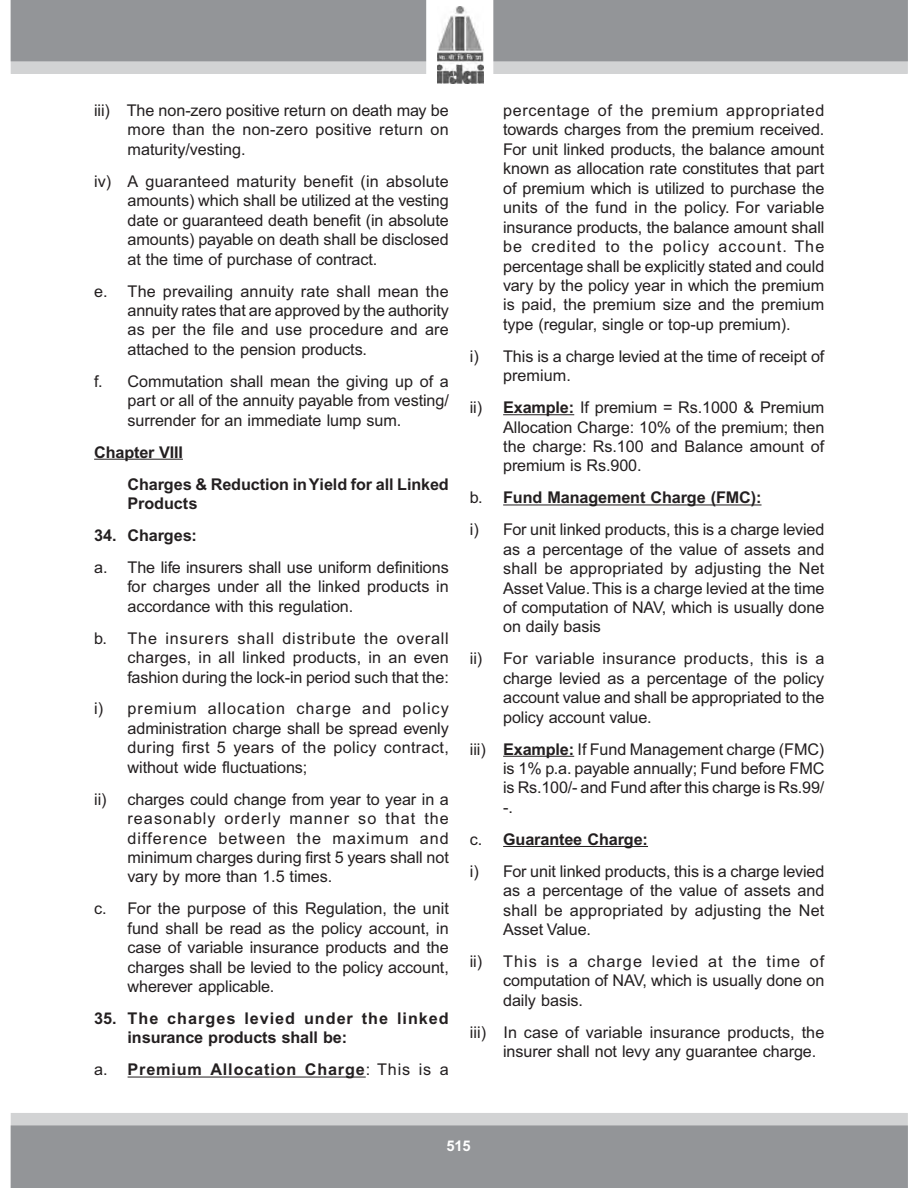
<style>
.page{position:relative;width:918px;height:1188px;background:#fff}
.page>*{position:absolute;margin:0;border:0;box-sizing:border-box;transform-origin:0 0}
.t1{font:16.2px/19.5px "Arial";letter-spacing:-.005em;color:#231f20;text-align:justify}
.t2{font:700 16.2px/19.4px "Arial";letter-spacing:.055em;color:#231f20}
.t3{font:700 16.2px/32px "Arial";letter-spacing:-.005em;color:#231f20}
.t4{font:700 14.7px "Arial";color:#fff}
.s1{font-weight:400}
.s2{font-weight:700}
</style>
<div class="page">
<svg style="left:11px;top:61px;width:896px;height:13px;background:#d0d1d2"></svg>
<div style="left:11px;top:0;width:896px;height:61px;background:#939598"></div>
<div style="left:11px;top:1114px;width:896px;height:73px;background:#d2d3d4"></div>
<div style="left:11px;top:1113px;width:896px;height:75px;border:1px solid #d2d3d4"></div>
<div style="left:11px;top:1126px;width:896px;height:61px;background:#939598"></div>
<div style="left:11px;top:1125px;width:896px;height:63px;border:1px solid #939598"></div>
<div style="left:427px;top:0;width:66px;height:83px;background:#fff"></div>
<div style="left:426px;top:0;width:67px;height:84px;border:1px solid #fff"></div>
<img style="left:437px;top:6px;width:46px;height:77px">
<hr style="left:94px;top:459px;width:65px;height:1px;background:#231f20">
<svg style="left:159px;top:459px;width:24px;height:1px"></svg>
<hr style="left:128px;top:1077px;width:217px;height:1px;background:#231f20">
<svg style="left:345px;top:1077px;width:21px;height:1px"></svg>
<hr style="left:503px;top:414px;width:71px;height:1px;background:#231f20">
<hr style="left:503px;top:505px;width:85px;height:1px;background:#231f20">
<hr style="left:598px;top:505px;width:89px;height:1px;background:#231f20">
<hr style="left:697px;top:505px;width:65px;height:1px;background:#231f20">
<hr style="left:503px;top:756px;width:71px;height:1px;background:#231f20">
<hr style="left:503px;top:846px;width:121px;height:1px;background:#231f20">
<svg style="left:624px;top:846px;width:24px;height:1px"></svg>
<p class="t1" style="left:128px;top:102px;width:323px;text-indent:-33px">iii) The non-zero positive return on death may be more than the non-zero positive return on maturity/vesting.</p>
<p class="t1" style="left:128px;top:173px;width:323px;text-indent:-33px">iv) A guaranteed maturity benefit (in absolute amounts) which shall be utilized at the vesting date or guaranteed death benefit (in absolute amounts) payable on death shall be disclosed at the time of purchase of contract.</p>
<p class="t1" style="left:128px;top:283px;width:323px;text-indent:-33px">e. The prevailing annuity rate shall mean the annuity rates that are approved by the authority as per the file and use procedure and are attached to the pension products.</p>
<p class="t1" style="left:128px;top:373px;width:323px;text-indent:-33px">f. Commutation shall mean the giving up of a part or all of the annuity payable from vesting/ surrender for an immediate lump sum.</p>
<p class="t3" style="left:128px;top:438px;width:323px;text-indent:-33px">Chapter VIII<br>Charges &amp; Reduction in Yield for all Linked</p>
<p class="t3" style="left:128px;top:489px;width:71px">Products</p>
<p class="t3" style="left:94px;top:521px;width:104px">34. Charges:</p>
<p class="t1" style="left:128px;top:559px;width:323px;text-indent:-33px">a. The life insurers shall use uniform definitions for charges under all the linked products in accordance with this regulation.</p>
<p class="t1" style="left:128px;top:630px;width:323px;text-indent:-33px">b. The insurers shall distribute the overall charges, in all linked products, in an even fashion during the lock-in period such that the:</p>
<p class="t1" style="left:128px;top:701px;width:323px;text-indent:-33px">i) premium allocation charge and policy administration charge shall be spread evenly during first 5 years of the policy contract, without wide fluctuations;</p>
<p class="t1" style="left:128px;top:791px;width:323px;text-indent:-33px">ii) charges could change from year to year in a reasonably orderly manner so that the difference between the maximum and minimum charges during first 5 years shall not vary by more than 1.5 times.</p>
<p class="t1" style="left:128px;top:901px;width:323px;text-indent:-33px">c. For the purpose of this Regulation, the unit fund shall be read as the policy account, in case of variable insurance products and the charges shall be levied to the policy account, wherever applicable.</p>
<p class="t2" style="left:128px;top:1011px;width:323px;text-indent:-33px">35. The charges levied under the linked insurance products shall be:</p>
<p class="t2" style="left:94px;top:1062px;width:356px"><span class="s1">a.</span> Premium Allocation Charge<span class="s1">: This is a</span></p>
<p class="t1" style="left:503px;top:102px;width:323px">percentage of the premium appropriated towards charges from the premium received.<br>For unit linked products, the balance amount known as allocation rate constitutes that part of premium which is utilized to purchase the units of the fund in the policy. For variable insurance products, the balance amount shall be credited to the policy account. The percentage shall be explicitly stated and could vary by the policy year in which the premium is paid, the premium size and the premium type (regular, single or top-up premium).</p>
<p class="t1" style="left:503px;top:348px;width:323px;text-indent:-33px">i) This is a charge levied at the time of receipt of premium.</p>
<p class="t1" style="left:503px;top:399px;width:323px;text-indent:-33px">ii) <span class="s2">Example:</span> If premium = Rs.1000 &amp; Premium Allocation Charge: 10% of the premium; then the charge: Rs.100 and Balance amount of premium is Rs.900.</p>
<p class="t1" style="left:470px;top:483px;width:356px;line-height:32px">b. <span class="s2">Fund Management Charge (FMC):<br></span>i) For unit linked products, this is a charge levied</p>
<p class="t1" style="left:503px;top:541px;width:323px">as a percentage of the value of assets and shall be appropriated by adjusting the Net Asset Value. This is a charge levied at the time of computation of NAV, which is usually done on daily basis</p>
<p class="t1" style="left:503px;top:651px;width:323px;text-indent:-33px">ii) For variable insurance products, this is a charge levied as a percentage of the policy account value and shall be appropriated to the policy account value.</p>
<p class="t1" style="left:503px;top:741px;width:323px;text-indent:-33px">iii) <span class="s2">Example:</span> If Fund Management charge (FMC) is 1% p.a. payable annually; Fund before FMC is Rs.100/- and Fund after this charge is Rs.99/ -.</p>
<p class="t1" style="left:470px;top:825px;width:356px;line-height:32px">c. <span class="s2">Guarantee Charge:<br></span>i) For unit linked products, this is a charge levied</p>
<p class="t1" style="left:503px;top:883px;width:323px">as a percentage of the value of assets and shall be appropriated by adjusting the Net Asset Value.</p>
<p class="t1" style="left:503px;top:953px;width:323px;text-indent:-33px">ii) This is a charge levied at the time of computation of NAV, which is usually done on daily basis.</p>
<p class="t1" style="left:503px;top:1024px;width:323px;text-indent:-33px">iii) In case of variable insurance products, the insurer shall not levy any guarantee charge.</p>
<p class="t4" style="left:446px;top:1140px;width:26px">515</p>
</div>
